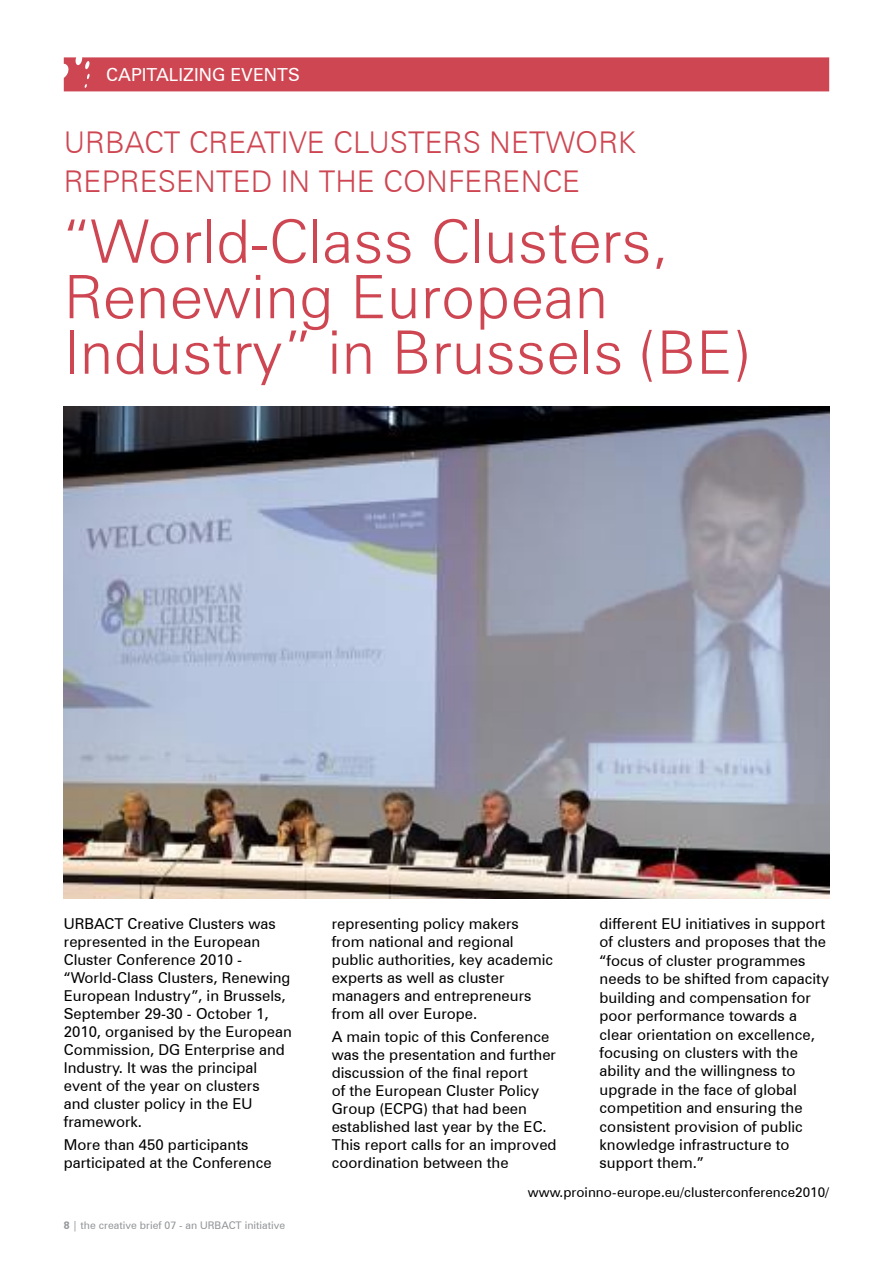
<style>
.page{position:relative;width:893px;height:1263px;background:#fff}
.page>*{position:absolute;margin:0;border:0;box-sizing:border-box;transform-origin:0 0}
.t1{font:300 60px/55.5px "Zurich BT";color:#ce4652}
.t2{font:300 30px/39px "Zurich BT";color:#ce4652}
.t3{font:18px "Zurich BT";color:#fff}
.t4{font:15px/18px "Zurich BT";color:#000}
.t5{font:13.5px "Zurich BT";color:#000}
.t6{font:10.5px "Zurich BT";color:#939598}
</style>
<div class="page">
<img style="left:64px;top:406px;width:765px;height:493px">
<div style="left:64px;top:57px;width:765px;height:34px;background:#ce4652"></div>
<p class="t3" style="left:106px;top:64px;width:195px">CAPITALIZING EVENTS</p>
<h2 class="t2" style="left:64px;top:123px;width:574px">URBACT CREATIVE CLUSTERS NETWORK<br>REPRESENTED IN THE CONFERENCE</h2>
<h1 class="t1" style="left:64px;top:213px;width:687px">“World-Class Clusters,<br>Renewing European<br>Industry” in Brussels (BE)</h1>
<p class="t4" style="left:64px;top:915px;width:230px">URBACT Creative Clusters was represented in the European<br>Cluster Conference 2010 - “World-Class Clusters, Renewing<br>European Industry”, in Brussels,<br>September 29-30 - October 1,<br>2010, organised by the European<br>Commission, DG Enterprise and<br>Industry. It was the principal event of the year on clusters<br>and cluster policy in the EU framework.</p>
<p class="t4" style="left:64px;top:1136px;width:209px">More than 450 participants participated at the Conference</p>
<p class="t6" style="left:72px;top:1219px;width:214px">| the creative brief 07 - an URBACT initiative</p>
<p class="t4" style="left:600px;top:915px;width:231px;line-height:18.5px">different EU initiatives in support of clusters and proposes that the “focus of cluster programmes needs to be shifted from capacity building and compensation for poor performance towards a clear orientation on excellence, focusing on clusters with the ability and the willingness to upgrade in the face of global competition and ensuring the consistent provision of public knowledge infrastructure to support them.”</p>
<p class="t5" style="left:528px;top:1184px;width:303px">www.proinno-europe.eu/clusterconference2010/</p>
<p class="t4" style="left:332px;top:915px;width:223px">representing policy makers from national and regional public authorities, key academic experts as well as cluster managers and entrepreneurs from all over Europe.</p>
<p class="t4" style="left:332px;top:1028px;width:226px">A main topic of this Conference was the presentation and further discussion of the final report<br>of the European Cluster Policy<br>Group (ECPG) that had been established last year by the EC.<br>This report calls for an improved coordination between the</p>
</div>
